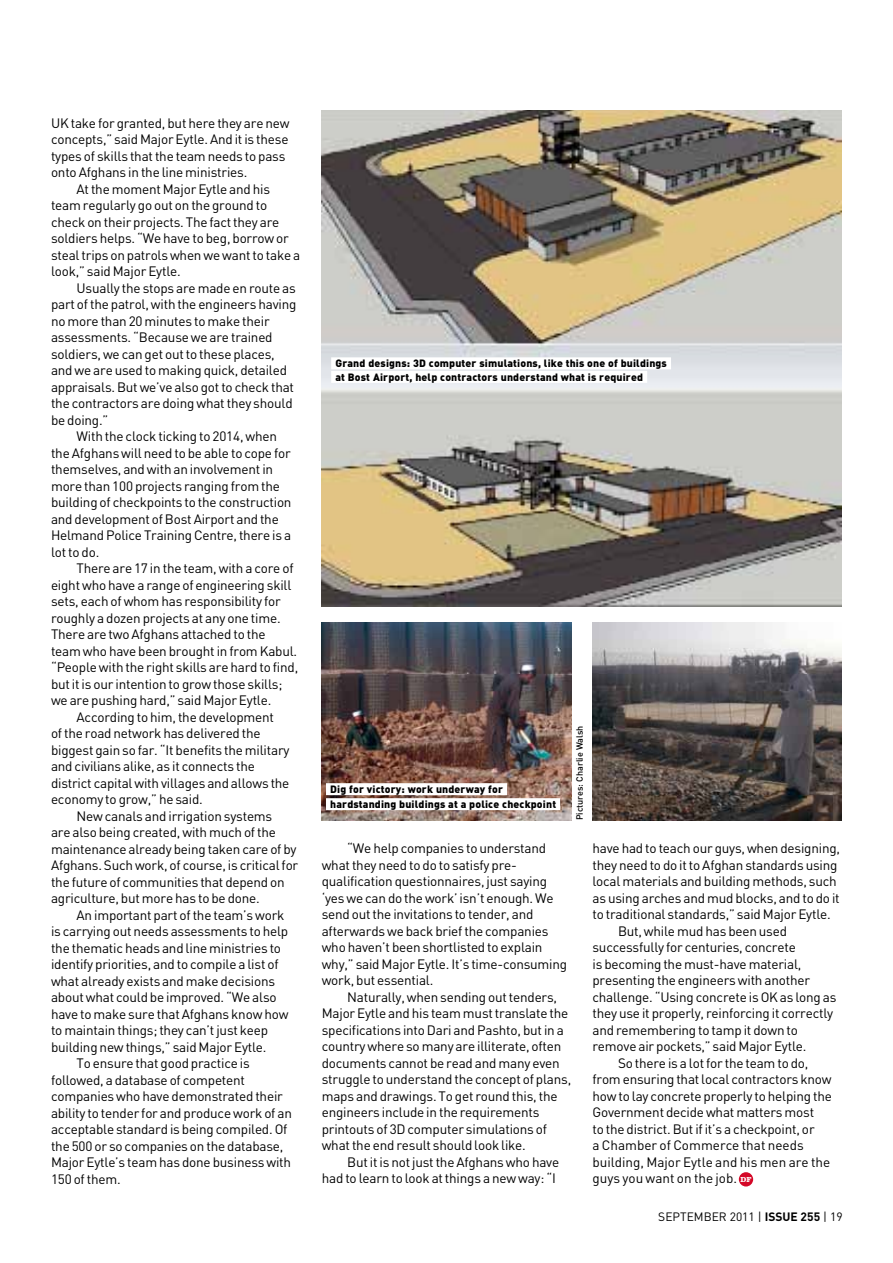
<style>
.page{position:relative;width:893px;height:1263px;background:#fff}
.page>*{position:absolute;margin:0;border:0;box-sizing:border-box;transform-origin:0 0}
.t1{font:13.5px/16.5px "DIN";letter-spacing:-.015em;color:#000}
.t2{font:12px "DIN";color:#000}
.t3{font:700 12px "DIN";color:#000}
.t4{font:900 10.5px/13.5px "DIN";letter-spacing:.015em;color:#000}
.t5{font:500 9px "DIN";color:#000}
.t6{font:700 7.5px "Clarendon BT";color:#fff}
.s1{font-weight:700}
.s2{font-weight:400}
</style>
<div class="page">
<img style="left:322px;top:111px;width:519px;height:495px">
<img style="left:592px;top:623px;width:250px;height:198px">
<img style="left:322px;top:623px;width:249px;height:198px">
<div style="left:331px;top:357px;width:340px;height:12px;background:#fff"></div>
<div style="left:331px;top:371px;width:316px;height:12px;background:#fff"></div>
<div style="left:326px;top:783px;width:181px;height:12px;background:#fff"></div>
<div style="left:326px;top:798px;width:234px;height:12px;background:#fff"></div>
<div style="left:739px;top:1172px;width:14px;height:14px;background:#d40727;border-radius:50%"></div>
<p class="t1" style="left:51px;top:114px;width:240px">UK take for granted, but here they are new concepts,” said Major Eytle. And it is these types of skills that the team needs to pass onto Afghans in the line ministries.</p>
<p class="t1" style="left:51px;top:180px;width:251px;text-indent:26px">At the moment Major Eytle and his team regularly go out on the ground to check on their projects. The fact they are soldiers helps. “We have to beg, borrow or steal trips on patrols when we want to take a look,” said Major Eytle.</p>
<p class="t1" style="left:51px;top:279px;width:247px;text-indent:26px">Usually the stops are made en route as part of the patrol, with the engineers having no more than 20 minutes to make their assessments. “Because we are trained soldiers, we can get out to these places, and we are used to making quick, detailed appraisals. But we’ve also got to check that the contractors are doing what they should be doing.”</p>
<p class="t1" style="left:51px;top:428px;width:242px;text-indent:26px">With the clock ticking to 2014, when the Afghans will need to be able to cope for themselves, and with an involvement in more than 100 projects ranging from the building of checkpoints to the construction and development of Bost Airport and the Helmand Police Training Centre, there is a lot to do.</p>
<p class="t1" style="left:77px;top:560px;width:219px">There are 17 in the team, with a core of</p>
<p class="t1" style="left:51px;top:576px;width:242px">eight who have a range of engineering skill</p>
<p class="t1" style="left:51px;top:593px;width:231px">sets, each of whom has responsibility for</p>
<p class="t1" style="left:51px;top:609px;width:231px">roughly a dozen projects at any one time.</p>
<p class="t1" style="left:51px;top:626px;width:216px">There are two Afghans attached to the</p>
<p class="t1" style="left:51px;top:642px;width:248px">team who have been brought in from Kabul.</p>
<p class="t1" style="left:51px;top:659px;width:249px">“People with the right skills are hard to find,</p>
<p class="t1" style="left:51px;top:675px;width:233px">but it is our intention to grow those skills;</p>
<p class="t1" style="left:51px;top:692px;width:222px">we are pushing hard,” said Major Eytle.</p>
<p class="t1" style="left:77px;top:708px;width:199px">According to him, the development</p>
<p class="t1" style="left:51px;top:725px;width:211px">of the road network has delivered the</p>
<p class="t1" style="left:51px;top:741px;width:240px">biggest gain so far. “It benefits the military</p>
<p class="t1" style="left:51px;top:758px;width:206px">and civilians alike, as it connects the</p>
<p class="t1" style="left:51px;top:774px;width:240px">district capital with villages and allows the</p>
<p class="t1" style="left:51px;top:791px;width:153px">economy to grow,” he said.</p>
<p class="t1" style="left:77px;top:807px;width:197px">New canals and irrigation systems</p>
<p class="t1" style="left:51px;top:824px;width:226px">are also being created, with much of the</p>
<p class="t1" style="left:51px;top:840px;width:247px">maintenance already being taken care of by</p>
<p class="t1" style="left:51px;top:857px;width:249px">Afghans. Such work, of course, is critical for</p>
<p class="t1" style="left:51px;top:873px;width:235px">the future of communities that depend on</p>
<p class="t1" style="left:51px;top:890px;width:210px">agriculture, but more has to be done.</p>
<p class="t1" style="left:77px;top:906px;width:209px">An important part of the team’s work</p>
<p class="t1" style="left:51px;top:923px;width:239px">is carrying out needs assessments to help</p>
<p class="t1" style="left:51px;top:939px;width:232px">the thematic heads and line ministries to</p>
<p class="t1" style="left:51px;top:956px;width:229px">identify priorities, and to compile a list of</p>
<p class="t1" style="left:51px;top:972px;width:226px">what already exists and make decisions</p>
<p class="t1" style="left:51px;top:989px;width:227px">about what could be improved. “We also</p>
<p class="t1" style="left:51px;top:1005px;width:239px">have to make sure that Afghans know how</p>
<p class="t1" style="left:51px;top:1022px;width:219px">to maintain things; they can’t just keep</p>
<p class="t1" style="left:51px;top:1038px;width:217px">building new things,” said Major Eytle.</p>
<p class="t1" style="left:77px;top:1055px;width:175px">To ensure that good practice is</p>
<p class="t1" style="left:51px;top:1071px;width:196px">followed, a database of competent</p>
<p class="t1" style="left:51px;top:1088px;width:233px">companies who have demonstrated their</p>
<p class="t1" style="left:51px;top:1104px;width:242px">ability to tender for and produce work of an</p>
<p class="t1" style="left:51px;top:1121px;width:238px">acceptable standard is being compiled. Of</p>
<p class="t1" style="left:51px;top:1137px;width:234px">the 500 or so companies on the database,</p>
<p class="t1" style="left:51px;top:1153px;width:242px">Major Eytle’s team has done business with</p>
<p class="t1" style="left:51px;top:1170px;width:71px">150 of them.</p>
<p class="t4" style="left:335px;top:356px;width:333px">Grand designs: 3D computer simulations, like this one of buildings at Bost Airport, help contractors understand what is required</p>
<p class="t4" style="left:330px;top:781px;width:227px;line-height:15px">Dig for victory: work underway for hardstanding buildings at a police checkpoint</p>
<p class="t5" style="left:574px;top:820px;width:96px;rotate:-90deg">Pictures: Charlie Walsh</p>
<p class="t1" style="left:322px;top:840px;width:247px;text-indent:26px">“We help companies to understand what they need to do to satisfy pre&shy;qualification questionnaires, just saying ‘yes we can do the work’ isn’t enough. We send out the invitations to tender, and afterwards we back brief the companies who haven’t been shortlisted to explain why,” said Major Eytle. It’s time-consuming work, but essential.</p>
<p class="t1" style="left:322px;top:988px;width:251px;text-indent:26px">Naturally, when sending out tenders, Major Eytle and his team must translate the specifications into Dari and Pashto, but in a country where so many are illiterate, often documents cannot be read and many even struggle to understand the concept of plans, maps and drawings. To get round this, the engineers include in the requirements printouts of 3D computer simulations of what the end result should look like.</p>
<p class="t1" style="left:322px;top:1153px;width:239px;text-align:right">But it is not just the Afghans who have<br>had to learn to look at things a new way: “I</p>
<p class="t1" style="left:592px;top:840px;width:249px">have had to teach our guys, when designing,</p>
<p class="t1" style="left:592px;top:856px;width:247px">they need to do it to Afghan standards using</p>
<p class="t1" style="left:592px;top:873px;width:246px">local materials and building methods, such</p>
<p class="t1" style="left:592px;top:889px;width:249px">as using arches and mud blocks, and to do it</p>
<p class="t1" style="left:592px;top:906px;width:240px">to traditional standards,” said Major Eytle.</p>
<p class="t1" style="left:618px;top:922px;width:171px">But, while mud has been used</p>
<p class="t1" style="left:592px;top:939px;width:205px">successfully for centuries, concrete</p>
<p class="t1" style="left:592px;top:955px;width:210px">is becoming the must-have material,</p>
<p class="t1" style="left:592px;top:972px;width:219px">presenting the engineers with another</p>
<p class="t1" style="left:592px;top:988px;width:246px">challenge. “Using concrete is OK as long as</p>
<p class="t1" style="left:592px;top:1005px;width:242px">they use it properly, reinforcing it correctly</p>
<p class="t1" style="left:592px;top:1021px;width:207px">and remembering to tamp it down to</p>
<p class="t1" style="left:592px;top:1038px;width:215px">remove air pockets,” said Major Eytle.</p>
<p class="t1" style="left:618px;top:1054px;width:192px">So there is a lot for the team to do,</p>
<p class="t1" style="left:592px;top:1071px;width:241px">from ensuring that local contractors know</p>
<p class="t1" style="left:592px;top:1087px;width:241px">how to lay concrete properly to helping the</p>
<p class="t1" style="left:592px;top:1104px;width:223px">Government decide what matters most</p>
<p class="t1" style="left:592px;top:1120px;width:224px">to the district. But if it’s a checkpoint, or</p>
<p class="t1" style="left:592px;top:1137px;width:213px">a Chamber of Commerce that needs</p>
<p class="t1" style="left:592px;top:1153px;width:239px">building, Major Eytle and his men are the</p>
<p class="t1" style="left:592px;top:1170px;width:146px">guys you want on the job.</p>
<p class="t6" style="left:741px;top:1175px;width:13px">DF</p>
<p class="t2" style="left:658px;top:1209px;width:119px">SEPTEMBER 2011 | <span class="s1">ISSUE</span></p>
<p class="t3" style="left:801px;top:1208px;width:43px">255 <span class="s2">| 19</span></p>
</div>
